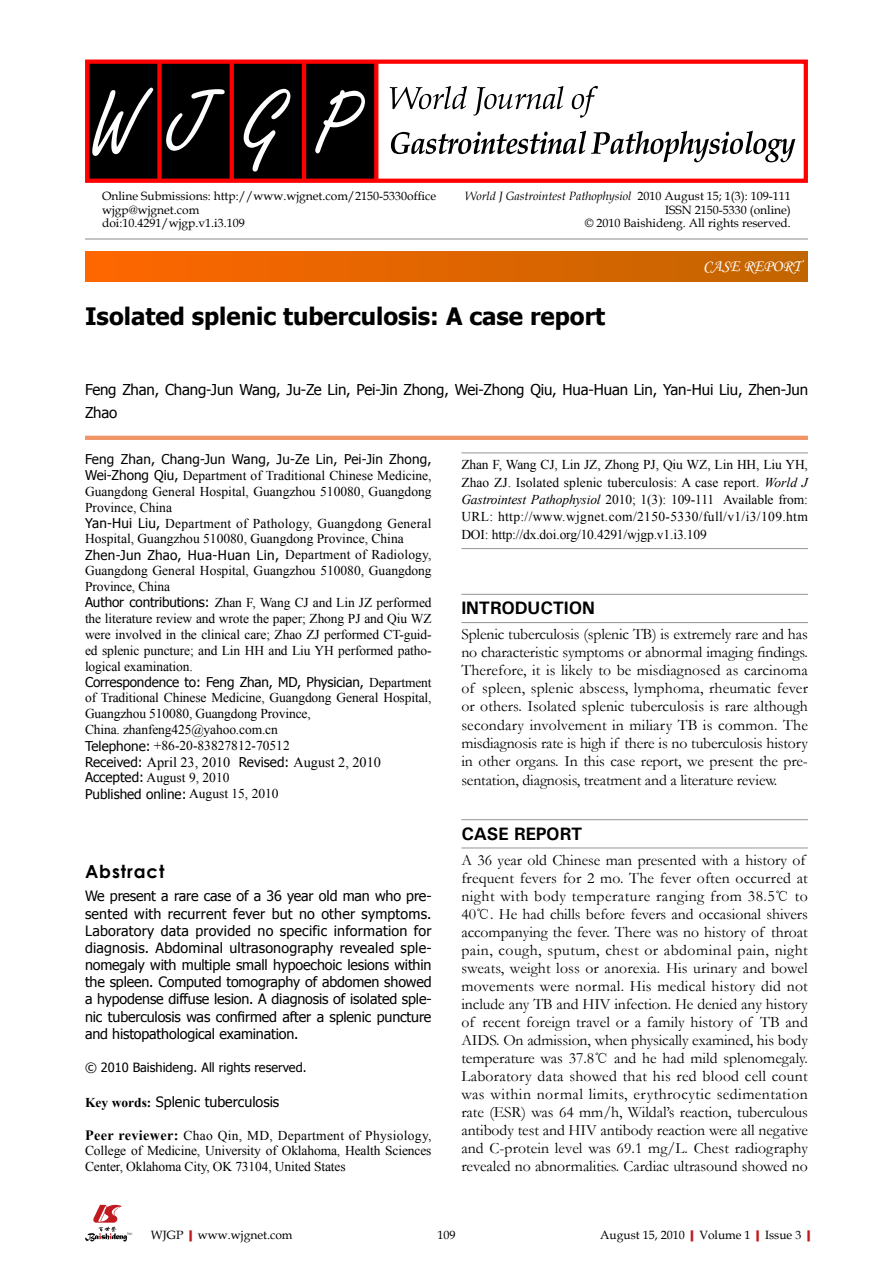
<style>
.page{position:relative;width:893px;height:1263px;background:#fff}
.page>*{position:absolute;margin:0;border:0;box-sizing:border-box;transform-origin:0 0}
.t1{font:700 24px "Tahoma";color:#000}
.t2{font:700 18px "Univers";letter-spacing:-.01em;color:#000}
.t3{font:700 18px "Century Gothic";letter-spacing:.05em;color:#000}
.t4{font:16.5px "Monotype Corsiva";color:#fff}
.t5{font:15.75px/18px "Garamond";letter-spacing:-.005em;color:#000;text-align:justify}
.t6{font:15px/22.5px "Tahoma";letter-spacing:-.01em;color:#000}
.t7{font:14.25px/17.2px "Tahoma";letter-spacing:-.01em;color:#000;text-align:justify}
.t8{font:14.25px "Times New Roman";color:#000}
.t9{font:13.5px/15.9px "Times New Roman";letter-spacing:-.01em;color:#000}
.t10{font:13.5px "Tahoma";color:#000}
.t11{font:13.5px "Tahoma";letter-spacing:.02em;color:#000}
.t12{font:12.75px "Tahoma";color:#000}
.t13{font:12px/13.5px "Book Antiqua";color:#000}
.s1{font-style:italic}
.s2{font-family:"Tahoma"}
.s3{font-family:"Times New Roman"}
.s4{font-family:"Tahoma";font-size:13.5px}
.s5{font-family:"Sim Sun";font-size:14.25px}
.s6{font-family:"Times New Roman";font-weight:700;font-size:13.5px}
.s7{font-weight:700;font-size:14.25px}
.s8{font-weight:700;color:#c01920}
</style>
<div class="page">
<div style="left:85px;top:252px;width:723px;height:29px;background:linear-gradient(to right,#f60,#c16500)"></div>
<hr style="left:85px;top:239px;width:723px;height:1px;background:#898989">
<hr style="left:85px;top:436px;width:723px;height:4px;background:#f19465">
<div style="left:87px;top:61px;width:289px;height:121px;background:#000"></div>
<div style="left:157px;top:61px;width:5px;height:121px;background:#f00"></div>
<svg style="left:230px;top:65px;width:4px;height:113px"></svg>
<hr style="left:302px;top:61px;width:4px;height:121px;background:#f00">
<svg style="left:374px;top:65px;width:4px;height:113px"></svg>
<div style="left:85px;top:60px;width:723px;height:123px;border:4px solid #f00"></div>
<svg style="left:315px;top:90px;width:50px;height:63px"></svg>
<svg style="left:244px;top:89px;width:46px;height:83px"></svg>
<svg style="left:166px;top:89px;width:59px;height:62px"></svg>
<svg style="left:92px;top:88px;width:61px;height:68px"></svg>
<svg style="left:390px;top:86px;width:208px;height:32px"></svg>
<svg style="left:391px;top:131px;width:404px;height:31px"></svg>
<svg style="left:85px;top:1205px;width:48px;height:36px"></svg>
<hr style="left:461px;top:594px;width:347px;height:1px;background:#949495">
<hr style="left:461px;top:622px;width:347px;height:1px;background:#949495">
<hr style="left:461px;top:819px;width:347px;height:1px;background:#949495">
<hr style="left:461px;top:848px;width:347px;height:1px;background:#949495">
<hr style="left:461px;top:453px;width:347px;height:1px;background:#949495">
<hr style="left:461px;top:548px;width:347px;height:1px;background:#949495">
<p class="t13" style="left:102px;top:189px;width:336px">Online Submissions: http://www.wjgnet.com/2150-5330office wjgp@wjgnet.com<br>doi:10.4291/wjgp.v1.i3.109</p>
<p class="t13" style="left:465px;top:189px;width:327px;text-align:right"><span class="s1">World J Gastrointest Pathophysiol</span> 2010 August 15; 1(3): 109-111<br>ISSN 2150-5330 (online)<br>© 2010 Baishideng. All rights reserved.</p>
<p class="t4" style="left:703px;top:256px;width:99px">CASE REPORT</p>
<h1 class="t1" style="left:85px;top:299px;width:522px">Isolated splenic tuberculosis: A case report</h1>
<p class="t6" style="left:85px;top:378px;width:724px">Feng Zhan, Chang-Jun Wang, Ju-Ze Lin, Pei-Jin Zhong, Wei-Zhong Qiu, Hua-Huan Lin, Yan-Hui Liu, Zhen-Jun<br>Zhao</p>
<p class="t10" style="left:85px;top:450px;width:348px">Feng Zhan, Chang-Jun Wang, Ju-Ze Lin, Pei-Jin Zhong,</p>
<p class="t9" style="left:85px;top:467px;width:348px"><span class="s2">Wei-Zhong Qiu,</span> Department of Traditional Chinese Medicine, Guangdong General Hospital, Guangzhou 510080, Guangdong Province, China<br><span class="s2">Yan-Hui Liu,</span> Department of Pathology, Guangdong General Hospital, Guangzhou 510080, Guangdong Province, China</p>
<p class="t11" style="left:85px;top:546px;width:348px">Zhen-Jun Zhao, Hua-Huan Lin, <span class="s3">Department of Radiology,</span></p>
<p class="t9" style="left:85px;top:563px;width:348px">Gu-angdong General Hospital, Guangzhou 510080, Guangdong Province, China<br><span class="s2">Author contributions:</span> Zhan F, Wang CJ and Lin JZ performed the literature review and wrote the paper; Zhong PJ and Qiu WZ were involved in the clinical care; Zhao ZJ performed CT-guid&shy;ed splenic puncture; and Lin HH and Liu YH performed patho&shy;logical examination.</p>
<p class="t10" style="left:85px;top:673px;width:348px">Correspondence to: Feng Zhan, MD, Physician, <span class="s3">Department</span></p>
<p class="t9" style="left:85px;top:690px;width:348px">of Traditional Chinese Medicine, Guangdong Ge-neral Hospital, Guangzhou 510080, Guangdong Province,<br>China. zhanfeng425@yahoo.com.cn<br><span class="s2">Telephone:</span> +86-20-83827812-70512</p>
<p class="t8" style="left:85px;top:752px;width:297px"><span class="s4">Received:</span> April 23, 2010 <span class="s4">Revised:</span> August 2, 2010</p>
<p class="t9" style="left:85px;top:769px;width:146px"><span class="s2">Accepted:</span> August 9, 2010</p>
<p class="t10" style="left:85px;top:785px;width:195px">Published online: <span class="s3">August 15, 2010</span></p>
<p class="t9" style="left:461px;top:456px;width:348px;line-height:17.4px;text-align:justify">Zhan F, Wang CJ, Lin JZ, Zhong PJ, Qiu WZ, Lin HH, Liu YH, Zhao ZJ. Isolated splenic tuberculosis: A case report. <span class="s1">World J Gastrointest Pathophysiol</span> 2010; 1(3): 109-111 Available from:<br>URL: http://www.wjgnet.com/2150-5330/full/v1/i3/109.htm DOI: http://dx.doi.org/10.4291/wjgp.v1.i3.109</p>
<p class="t2" style="left:461px;top:597px;width:135px">INTRODUCTION</p>
<p class="t5" style="left:461px;top:624px;width:348px">Splenic tuberculosis (splenic TB) is extremely rare and has no characteristic symptoms or abnormal imaging findings.<br>Therefore, it is likely to be misdiagnosed as carcinoma of spleen, splenic abscess, lymphoma, rheumatic fever or others. Isolated splenic tuberculosis is rare although secondary involvement in miliary TB is common. The misdiagnosis rate is high if there is no tuberculosis his- tory in other organs. In this case report, we present the pre&shy;sentation, diagnosis, treatment and a literature review.</p>
<p class="t2" style="left:461px;top:823px;width:123px">CASE REPORT</p>
<p class="t5" style="left:461px;top:851px;width:348px;text-align:left">A 36 year old Chinese man presented with a history of frequent fevers for 2 mo. The fever often occurred at night with body temperature ranging from 38.5<span class="s5">℃</span> to 40<span class="s5">℃</span>. He had chills before fevers and occasional shivers accompanying the fever. There was no history of throat pain, cough, sputum, chest or abdominal pain, night sweats, weight loss or anorexia. His urinary and bowel movements were normal. His medical history did not include any TB and HIV infection. He denied any history of recent foreign travel or a family history of TB and AIDS. On admission, when physically examined, his body temperature was 37.8<span class="s5">℃</span> and he had mild splenomegaly.<br>Laboratory data showed that his red blood cell count was within normal limits, erythrocytic sedimentation rate (ESR) was 64 mm/h, Wildal’s reaction, tuberculous antibody test and HIV antibody reaction were all negative and C-protein level was 69.1 mg/L. Chest radiography revealed no abnormalities. Cardiac ultrasound showed no</p>
<p class="t3" style="left:85px;top:857px;width:81px">Abstract</p>
<p class="t7" style="left:85px;top:887px;width:348px">We present a rare case of a 36 year old man who pre&shy;sented with recurrent fever but no other symptoms.<br>Labo-ratory data provided no specific information for diagnosis. Abdominal ultrasonography revealed sple&shy;nomegaly with multiple small hypoechoic lesions within the spleen. Computed tomography of abdomen showed a hypodense diffuse lesion. A diagnosis of isolated sple&shy;nic tuberculosis was confirmed after a splenic puncture and histopathological examination.</p>
<p class="t12" style="left:85px;top:1059px;width:223px">© 2010 Baishideng. All rights reserved.</p>
<p class="t7" style="left:85px;top:1093px;width:196px"><span class="s6">Key words:</span> Splenic tuberculosis</p>
<p class="t9" style="left:85px;top:1127px;width:348px;text-align:justify"><span class="s7">Peer reviewer:</span> Chao Qin, MD, Department of Physiology, College of Medicine, University of Oklahoma, Health Sciences Center, Oklahoma City, OK 73104, United States</p>
<p class="t13" style="left:151px;top:1227px;width:143px">WJGP<span class="s8">|</span>www.wjgnet.com</p>
<p class="t13" style="left:600px;top:1227px;width:217px">August 15, 2010<span class="s8">|</span>Volume 1<span class="s8">|</span>Issue 3<span class="s8">|</span></p>
<p class="t13" style="left:437px;top:1227px;width:19px">109</p>
</div>
